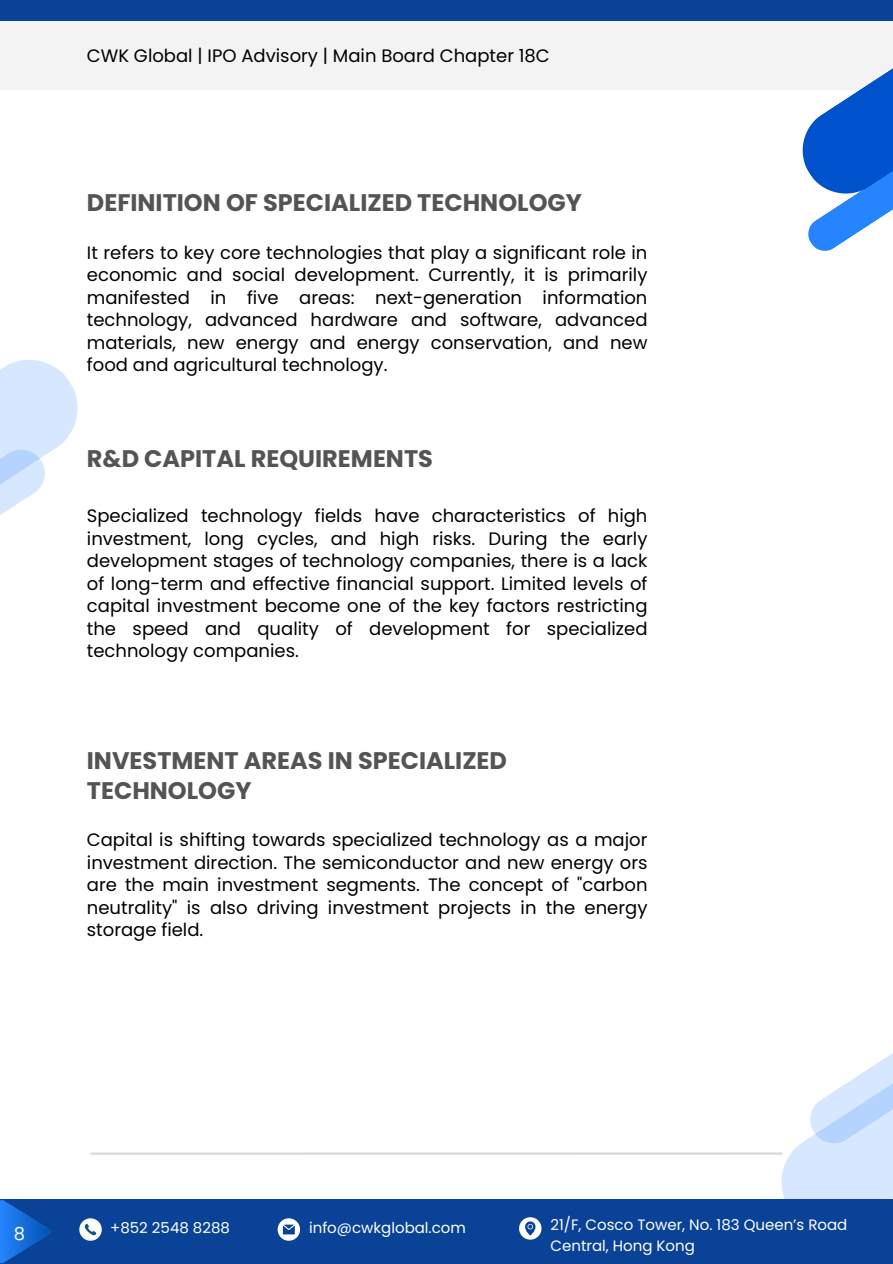
<style>
.page{position:relative;width:893px;height:1264px;background:#fff}
.page>*{position:absolute;margin:0;border:0;box-sizing:border-box;transform-origin:0 0}
.t1{font:700 24px/30.3px "Poppins";color:#545454}
.t2{font:18px/22.5px "Poppins";color:#000;text-align:justify}
.t3{font:18px "Poppins";color:#fff}
.t4{font:15px/20.2px "Poppins";color:#fff}
</style>
<div class="page">
<svg style="left:774px;top:1054px;width:118px;height:145px"></svg>
<hr style="left:90px;top:1152px;width:692px;height:2px;background:#d9d9d9">
<svg style="left:0;top:360px;width:78px;height:155px"></svg>
<div style="left:0;top:0;width:892px;height:21px;background:#094296"></div>
<div style="left:0;top:1199px;width:892px;height:64px;background:#094296"></div>
<svg style="left:79px;top:1218px;width:23px;height:22px"></svg>
<svg style="left:277px;top:1218px;width:23px;height:22px"></svg>
<svg style="left:519px;top:1217px;width:22px;height:22px"></svg>
<svg style="left:0;top:1200px;width:52px;height:63px"></svg>
<div style="left:0;top:21px;width:892px;height:68px;background:#f4f3f3"></div>
<svg style="left:796px;top:69px;width:96px;height:182px"></svg>
<p class="t2" style="left:87px;top:45px;width:464px">CWK Global | IPO Advisory | Main Board Chapter 18C</p>
<h1 class="t1" style="left:87px;top:187px;width:496px">DEFINITION OF SPECIALIZED TECHNOLOGY</h1>
<p class="t2" style="left:87px;top:241px;width:562px">It refers to key core technologies that play a significant role in economic and social development. Currently, it is primarily manifested in five areas: next-generation information technology, advanced hardware and software, advanced materials, new energy and energy conservation, and new food and agricultural technology.</p>
<h1 class="t1" style="left:87px;top:443px;width:347px">R&amp;D CAPITAL REQUIREMENTS</h1>
<p class="t2" style="left:87px;top:504px;width:562px">Specialized technology fields have characteristics of high investment, long cycles, and high risks. During the early development stages of technology companies, there is a lack of long-term and effective financial support. Limited levels of capital investment become one of the key factors restricting the speed and quality of development for specialized technology companies.</p>
<h1 class="t1" style="left:87px;top:745px;width:421px">INVESTMENT AREAS IN SPECIALIZED<br>TECHNOLOGY</h1>
<p class="t2" style="left:87px;top:828px;width:562px">Capital is shifting towards specialized technology as a major investment direction. The semiconductor and new energy ors are the main investment segments. The concept of "carbon neutrality" is also driving investment projects in the energy storage field.</p>
<p class="t3" style="left:14px;top:1221px;width:13px">8</p>
<h2 class="t4" style="left:110px;top:1217px;width:121px">+852 2548 8288</h2>
<p class="t4" style="left:309px;top:1217px;width:158px">info@cwkglobal.com</p>
<p class="t4" style="left:550px;top:1214px;width:298px">21/F, Cosco Tower, No. 183 Queen’s Road<br>Central, Hong Kong</p>
</div>
